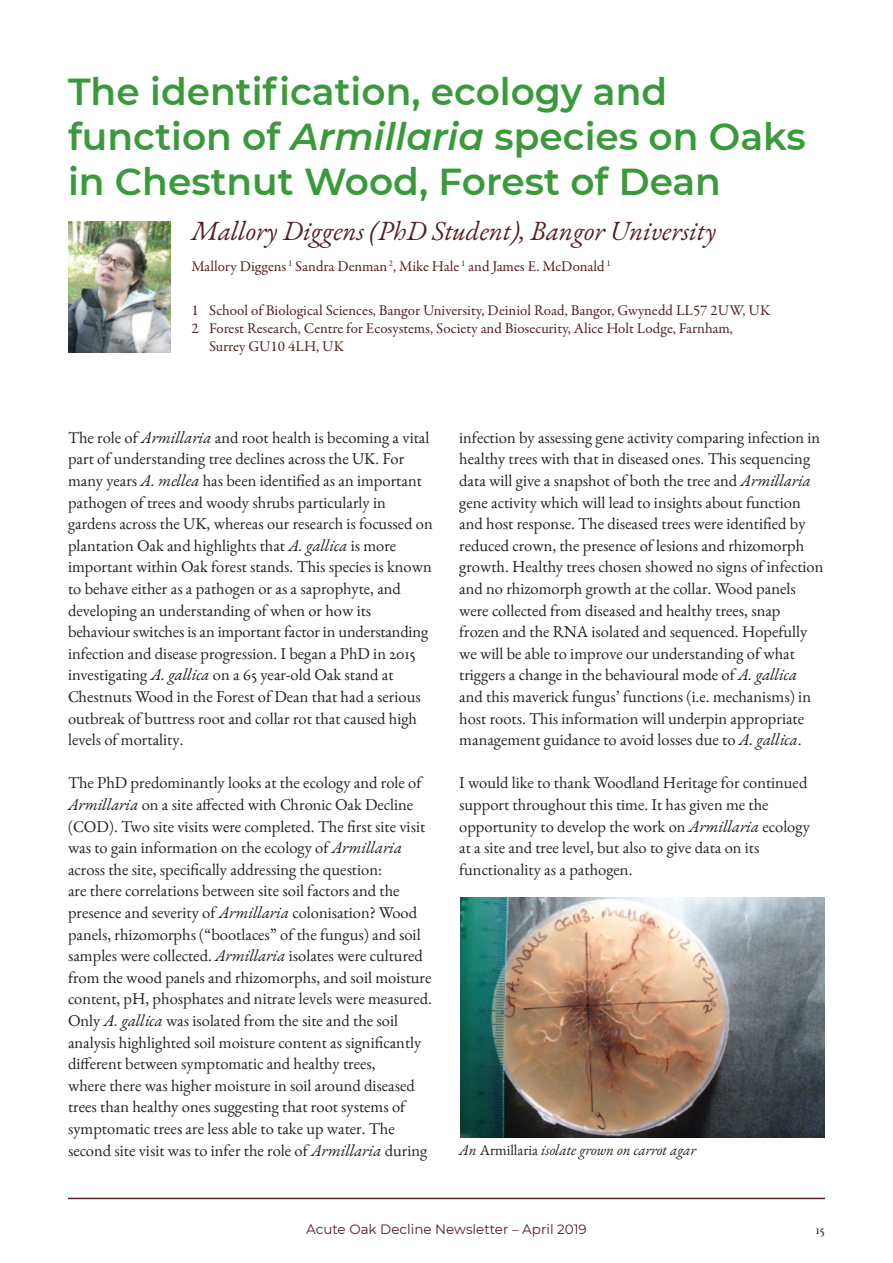
<style>
.page{position:relative;width:893px;height:1263px;background:#fff}
.page>*{position:absolute;margin:0;border:0;box-sizing:border-box;transform-origin:0 0}
.t1{font:600 37.5px/45px "Montserrat";color:#3a9a3b}
.t2{font:italic 27px "EB Garamond";color:#551f22}
.t3{font:16.5px/21.6px "EB Garamond";color:#231f20}
.t4{font:15px "Garamond Premr Pro";color:#551f22}
.t5{font:italic 15px "EB Garamond";color:#231f20}
.t6{font:13.5px "Montserrat";color:#551f22}
.t7{font:13.5px "EB Garamond";color:#231f20}
.s1{font-style:italic}
.s2{font-style:normal}
</style>
<div class="page">
<hr style="left:68px;top:1198px;width:757px;height:1px;background:#551f22">
<img style="left:460px;top:897px;width:365px;height:240px">
<img style="left:68px;top:222px;width:102px;height:131px">
<h1 class="t1" style="left:68px;top:67px;width:739px">The identification, ecology and function of <span class="s1">Armillaria</span> species on Oaks in Chestnut Wood, Forest of Dean</h1>
<h2 class="t2" style="left:191px;top:213px;width:526px">Mallory Diggens (PhD Student), Bangor University</h2>
<p class="t4" style="left:191px;top:257px;width:421px">Mallory Diggens <sup>1</sup> Sandra Denman <sup>2</sup>, Mike Hale <sup>1</sup> and James E. McDonald <sup>1</sup></p>
<p class="t4" style="left:191px;top:301px;width:580px">1 School of Biological Sciences, Bangor University, Deiniol Road, Bangor, Gwynedd LL57 2UW, UK</p>
<p class="t4" style="left:191px;top:319px;width:543px">2 Forest Research, Centre for Ecosystems, Society and Biosecurity, Alice Holt Lodge, Farnham,</p>
<p class="t4" style="left:209px;top:337px;width:137px">Surrey GU10 4LH, UK</p>
<p class="t3" style="left:68px;top:426px;width:366px">The role of <span class="s1">Armillaria</span> and root health is becoming a vital part of understanding tree declines across the UK. For many years <span class="s1">A. mellea</span> has been identified as an important pathogen of trees and woody shrubs particularly in gardens across the UK, whereas our research is focussed on plantation Oak and highlights that <span class="s1">A. gallica</span> is more important within Oak forest stands. This species is known to behave either as a pathogen or as a saprophyte, and developing an understanding of when or how its behaviour switches is an important factor in understanding infection and disease progression. I began a PhD in 2015 investigating <span class="s1">A. gallica</span> on a 65 year-old Oak stand at Chestnuts Wood in the Forest of Dean that had a serious outbreak of buttress root and collar rot that caused high levels of mortality.</p>
<p class="t3" style="left:68px;top:772px;width:365px">The PhD predominantly looks at the ecology and role of <span class="s1">Armillaria</span> on a site affected with Chronic Oak Decline (COD). Two site visits were completed. The first site visit was to gain information on the ecology of <span class="s1">Armillaria </span>across the site, specifically addressing the question:<br>are there correlations between site soil factors and the presence and severity of <span class="s1">Armillaria</span> colonisation? Wood panels, rhizomorphs (“bootlaces” of the fungus) and soil samples were collected. <span class="s1">Armillaria</span> isolates were cultured from the wood panels and rhizomorphs, and soil moisture content, pH, phosphates and nitrate levels were measured.<br>Only <span class="s1">A. gallica</span> was isolated from the site and the soil analysis highlighted soil moisture content as significantly different between symptomatic and healthy trees,<br>where there was higher moisture in soil around diseased trees than healthy ones suggesting that root systems of symptomatic trees are less able to take up water. The second site visit was to infer the role of <span class="s1">Armillaria</span> during</p>
<p class="t3" style="left:459px;top:426px;width:366px">infection by assessing gene activity comparing infection in healthy trees with that in diseased ones. This sequencing data will give a snapshot of both the tree and <span class="s1">Armillaria </span>gene activity which will lead to insights about function and host response. The diseased trees were identified by reduced crown, the presence of lesions and rhizomorph growth. Healthy trees chosen showed no signs of infection and no rhizomorph growth at the collar. Wood panels were collected from diseased and healthy trees, snap frozen and the RNA isolated and sequenced. Hopefully we will be able to improve our understanding of what triggers a change in the behavioural mode of <span class="s1">A. gallica </span>and this maverick fungus’ functions (i.e. mechanisms) in host roots. This information will underpin appropriate management guidance to avoid losses due to <span class="s1">A. gallica</span>.</p>
<p class="t3" style="left:459px;top:772px;width:352px">I would like to thank Woodland Heritage for continued support throughout this time. It has given me the opportunity to develop the work on <span class="s1">Armillaria</span> ecology at a site and tree level, but also to give data on its functionality as a pathogen.</p>
<p class="t5" style="left:459px;top:1140px;width:238px">An <span class="s2">Armillaria</span> isolate grown on carrot agar</p>
<p class="t6" style="left:306px;top:1220px;width:282px">Acute Oak Decline Newsletter – April 2019</p>
<p class="t7" style="left:816px;top:1219px;width:10px">15</p>
</div>
